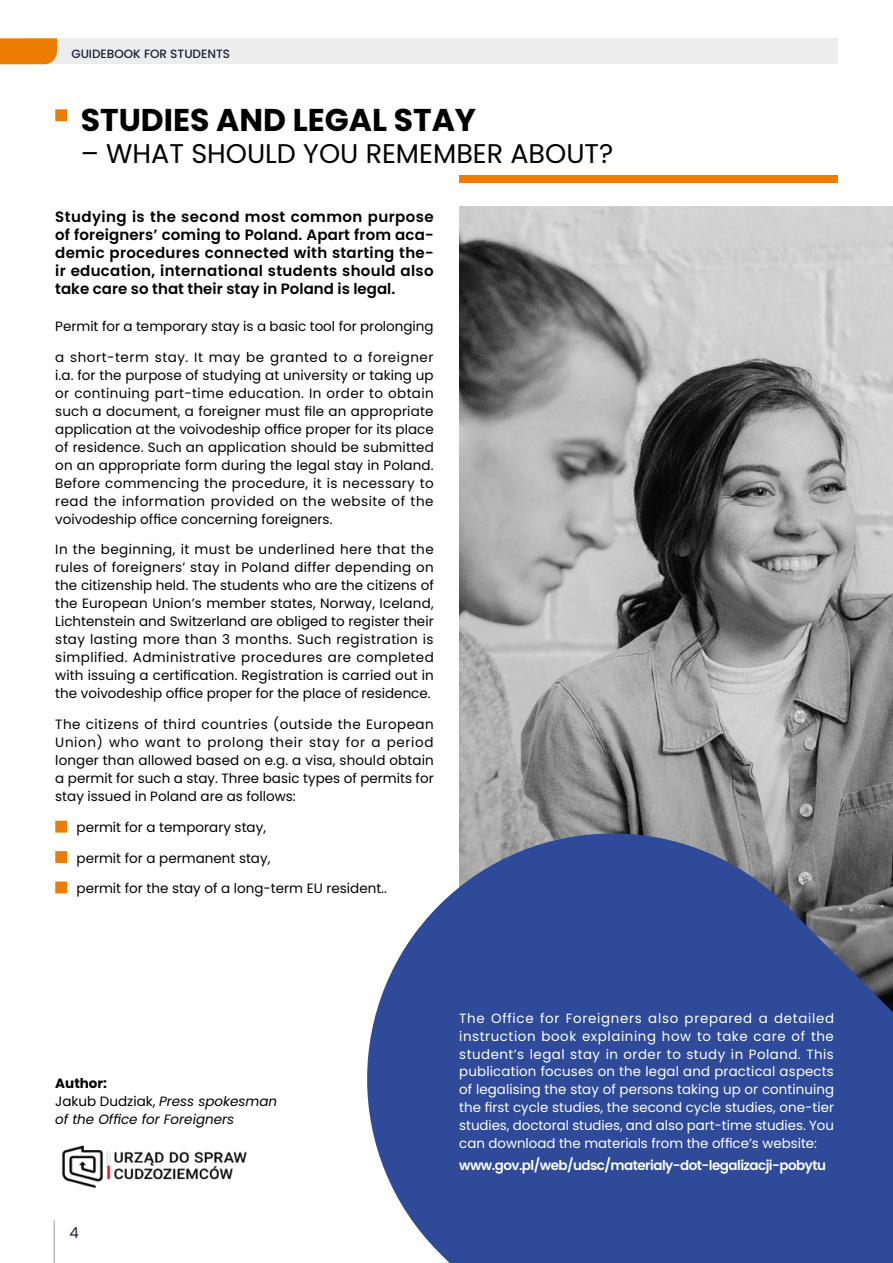
<style>
.page{position:relative;width:893px;height:1263px;background:#fff}
.page>*{position:absolute;margin:0;border:0;box-sizing:border-box;transform-origin:0 0}
.t1{font:700 31.5px "Poppins";color:#000}
.t2{font:27px "Poppins";color:#000}
.t3{font:600 15px/18px "Poppins";color:#000;text-align:justify}
.t4{font:15px "Poppins";color:#1b1f37}
.t5{font:13.5px/18px "Poppins";color:#000;text-align:justify}
.t6{font:italic 13.5px/18px "Poppins";color:#000}
.t7{font:600 13.5px "Poppins";letter-spacing:-.04em;color:#fff}
.t8{font:13.35px/17.9px "Poppins";color:#fff;text-align:justify}
.t9{font:500 12px "Poppins";color:#1b1f37}
.s1{font-weight:700;font-style:normal}
.s2{font-style:normal}
</style>
<div class="page">
<div style="left:26px;top:38px;width:812px;height:26px;background:#ededed"></div>
<hr style="left:54px;top:1220px;width:1px;height:43px;background:#959799">
<svg style="left:0;top:38px;width:57px;height:26px"></svg>
<img style="left:459px;top:207px;width:434px;height:602px">
<svg style="left:367px;top:809px;width:526px;height:454px;background:#475e9d"></svg>
<svg style="left:55px;top:109px;width:12px;height:12px"></svg>
<svg style="left:55px;top:821px;width:12px;height:11px"></svg>
<svg style="left:55px;top:851px;width:12px;height:12px"></svg>
<svg style="left:55px;top:881px;width:12px;height:12px"></svg>
<div style="left:459px;top:175px;width:379px;height:8px;background:#ed7d00"></div>
<img style="left:62px;top:1145px;width:185px;height:44px">
<p class="t9" style="left:71px;top:46px;width:160px">GUIDEBOOK FOR STUDENTS</p>
<h1 class="t1" style="left:81px;top:102px;width:397px">STUDIES AND LEGAL STAY</h1>
<h2 class="t2" style="left:81px;top:138px;width:534px">– WHAT SHOULD YOU REMEMBER ABOUT?</h2>
<p class="t3" style="left:55px;top:208px;width:380px">Studying is the second most common purpose of foreigners’ coming to Poland. Apart from aca&shy;demic procedures connected with starting the&shy;ir education, international students should also take care so that their stay in Poland is legal.</p>
<p class="t5" style="left:55px;top:317px;width:380px">Permit for a temporary stay is a basic tool for prolonging</p>
<p class="t5" style="left:55px;top:348px;width:380px">a short-term stay. It may be granted to a foreigner i.a. for the purpose of studying at university or taking up or continuing part-time education. In order to obtain such a document, a foreigner must file an appropriate application at the voivodeship office proper for its place of residence. Such an application should be submitted on an appropriate form during the legal stay in Poland.<br>Before commencing the procedure, it is necessary to read the information provided on the website of the voivodeship office concerning foreigners.</p>
<p class="t5" style="left:55px;top:541px;width:380px">In the beginning, it must be underlined here that the rules of foreigners’ stay in Poland differ depending on the citizenship held. The students who are the citizens of the European Union’s member states, Norway, Iceland, Lichtenstein and Switzerland are obliged to register their stay lasting more than 3 months. Such registration is simplified. Administrative procedures are completed with issuing a certification. Registration is carried out in the voivodeship office proper for the place of residence.</p>
<p class="t5" style="left:55px;top:715px;width:380px">The citizens of third countries (outside the European Union) who want to prolong their stay for a period longer than allowed based on e.g. a visa, should obtain a permit for such a stay. Three basic types of permits for stay issued in Poland are as follows:</p>
<p class="t5" style="left:77px;top:818px;width:191px">permit for a temporary stay,</p>
<p class="t5" style="left:77px;top:849px;width:195px">permit for a permanent stay,</p>
<p class="t5" style="left:77px;top:880px;width:312px">permit for the stay of a long-term EU resident..</p>
<p class="t6" style="left:55px;top:1074px;width:223px"><span class="s1">Author:<br></span><span class="s2">Jakub Dudziak,</span> Press spokesman of the Office for Foreigners</p>
<p class="t4" style="left:70px;top:1224px;width:11px">4</p>
<p class="t8" style="left:459px;top:1009px;width:376px">The Office for Foreigners also prepared a detailed instruction book explaining how to take care of the student’s legal stay in order to study in Poland. This publication focuses on the legal and practical aspects of legalising the stay of persons taking up or continuing the first cycle studies, the second cycle studies, one-tier studies, doctoral studies, and also part-time studies. You can download the materials from the office’s website:</p>
<p class="t7" style="left:459px;top:1157px;width:368px">www.gov.pl/web/udsc/materialy-dot-legalizacji-pobytu</p>
</div>
